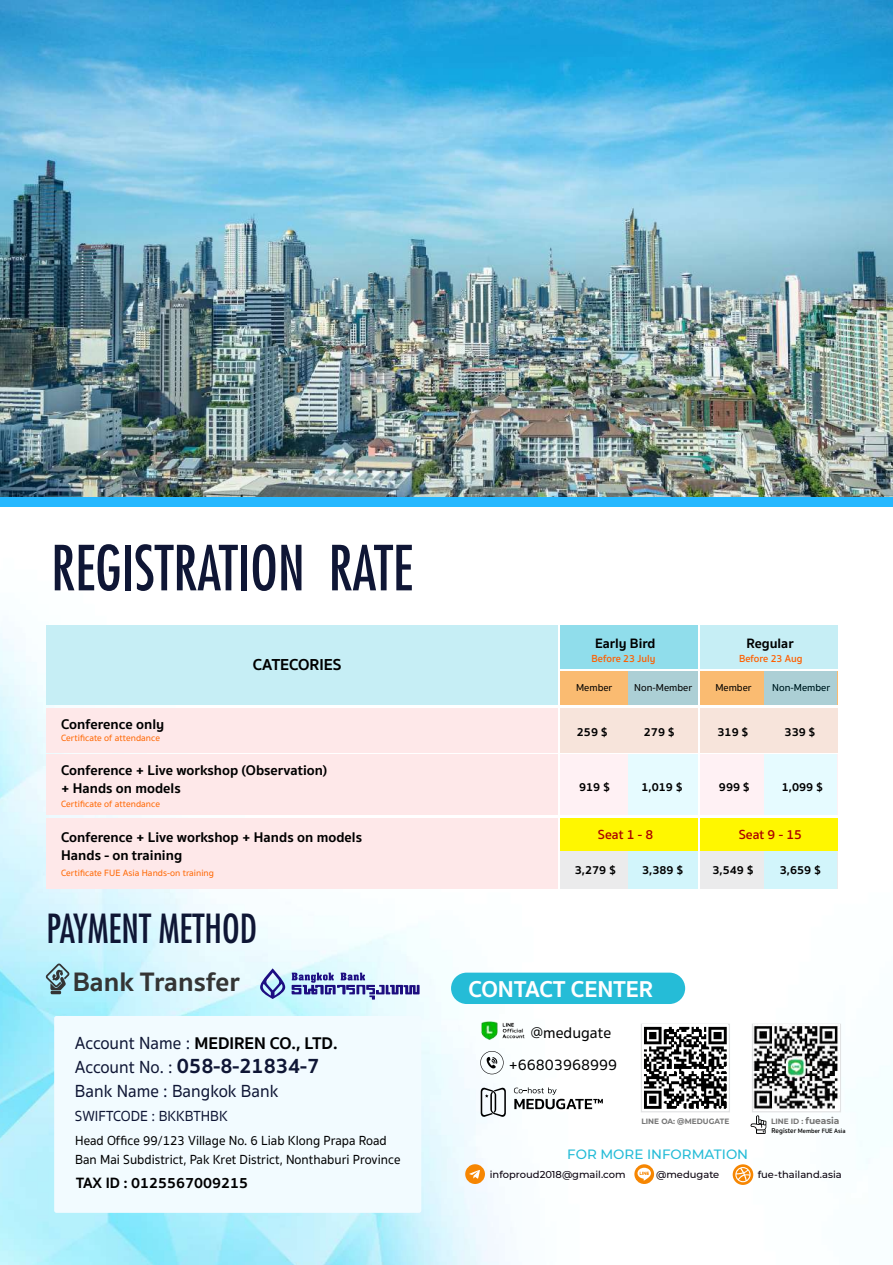
<style>
.page{position:relative;width:893px;height:1265px;background:#fff}
.page>*{position:absolute;margin:0;border:0;box-sizing:border-box;transform-origin:0 0}
.t1{font:condensed 60.45px "Futura Std";color:#0f1635;scale:.95 1}
.t2{font:condensed 39px "Futura Std";color:#0f1635;scale:.95 1}
.t3{font:700 27.3px "Sukhumvit Set";color:#343434}
.t4{font:700 23.55px "Sukhumvit Set";color:#fff}
.t5{font:700 21.75px "Sukhumvit Set";color:#0f1635;scale:.95 1}
.t6{font:500 18px "Sukhumvit Set";color:#0f1635;scale:.95 1}
.t7{font:700 17.4px "Sukhumvit Set";color:#000}
.t8{font:700 16.2px "Sukhumvit Set";color:#000}
.t9{font:500 15.75px/32.4px "Sukhumvit Set";color:#000}
.t10{font:700 15.3px "Sukhumvit Set";color:#000}
.t11{font:500 15px "Sukhumvit Set";color:#0f1635;scale:.95 1}
.t12{font:700 14.4px/18px "Sukhumvit Set";color:#000}
.t13{font:700 13.95px "Sukhumvit Set";color:#000}
.t14{font:500 13.5px/19.2px "Sukhumvit Set";color:#000;scale:.96 1}
.t15{font:500 13.5px "Montserrat";color:#25bcd7}
.t16{font:600 13.5px "Sukhumvit Set";letter-spacing:-.005em;color:#ac0100}
.t17{font:700 12px "Sukhumvit Set";color:#000}
.t18{font:600 10.5px "Sukhumvit Set";color:#ff5f00}
.t19{font:500 10.35px "Sukhumvit Set";color:#000}
.t20{font:500 9.9px "Montserrat";color:#09000d}
.t21{font:500 9.3px "Sukhumvit Set";color:#f60}
.t22{font:700 7.65px "Montserrat";color:#767676}
.t23{font:600 6.45px "Sukhumvit Set";color:#000;scale:.96 1}
.s1{font-weight:500;font-size:18px;color:#0f1635}
.s2{font-weight:500;font-size:18px}
.s3{font-size:9.3px}
.s4{font-size:7.2px}
</style>
<div class="page">
<img style="left:0;top:625px;width:893px;height:639px">
<img style="left:0;top:0;width:893px;height:498px">
<div style="left:561px;top:708px;width:137px;height:44px;background:#f7e4db"></div>
<div style="left:700px;top:708px;width:137px;height:44px;background:#f7e4db"></div>
<div style="left:700px;top:625px;width:137px;height:43px;background:#c6eef5"></div>
<div style="left:47px;top:625px;width:511px;height:79px;background:#c6eef5"></div>
<div style="left:47px;top:708px;width:511px;height:44px;background:#fee8e9"></div>
<div style="left:47px;top:754px;width:511px;height:60px;background:#fee8e9"></div>
<div style="left:47px;top:818px;width:511px;height:70px;background:#fee8e9"></div>
<div style="left:561px;top:625px;width:137px;height:43px;background:#90ddeb"></div>
<div style="left:561px;top:818px;width:137px;height:70px;background:#ebebec"></div>
<div style="left:700px;top:671px;width:137px;height:33px;background:#fabb71"></div>
<div style="left:561px;top:671px;width:137px;height:33px;background:#fabb71"></div>
<div style="left:700px;top:818px;width:137px;height:70px;background:#ebebec"></div>
<div style="left:561px;top:754px;width:137px;height:60px;background:#fff1f4"></div>
<div style="left:700px;top:754px;width:137px;height:60px;background:#fff1f4"></div>
<div style="left:628px;top:671px;width:70px;height:33px;background:#accfd5"></div>
<div style="left:764px;top:671px;width:73px;height:33px;background:#accfd5"></div>
<div style="left:628px;top:850px;width:70px;height:38px;background:#cdf0f6"></div>
<div style="left:764px;top:850px;width:73px;height:38px;background:#cdf0f6"></div>
<div style="left:628px;top:754px;width:70px;height:60px;background:#e6fbff"></div>
<div style="left:764px;top:754px;width:73px;height:60px;background:#e6fbff"></div>
<div style="left:561px;top:818px;width:137px;height:32px;background:#fff700"></div>
<div style="left:700px;top:818px;width:137px;height:32px;background:#fff700"></div>
<svg style="left:46px;top:963px;width:23px;height:31px"></svg>
<div style="left:0;top:498px;width:893px;height:9px;background:#26b8ff"></div>
<div style="left:54px;top:1015px;width:367px;height:197px;background:#f2fbff;border-radius:2px"></div>
<svg style="left:259px;top:968px;width:161px;height:31px;background:#a8b8db"></svg>
<div style="left:451px;top:972px;width:234px;height:31px;background:#25bcd7;border-radius:16px"></div>
<svg style="left:481px;top:1086px;width:25px;height:31px"></svg>
<svg style="left:514px;top:1087px;width:89px;height:22px"></svg>
<img style="left:480px;top:1007px;width:46px;height:46px">
<svg style="left:480px;top:1050px;width:24px;height:24px"></svg>
<div style="left:465px;top:1164px;width:20px;height:19px;background:#f68602;border-radius:50%"></div>
<svg style="left:469px;top:1170px;width:11px;height:8px"></svg>
<svg style="left:634px;top:1164px;width:20px;height:19px"></svg>
<svg style="left:637px;top:1167px;width:14px;height:13px"></svg>
<svg style="left:733px;top:1164px;width:20px;height:20px"></svg>
<svg style="left:735px;top:1166px;width:16px;height:16px"></svg>
<div style="left:641px;top:1023px;width:89px;height:89px;background:#fff;border:1px solid #e2e3e4"></div>
<img style="left:642px;top:1024px;width:85px;height:85px">
<div style="left:752px;top:1023px;width:89px;height:89px;background:#fff;border:1px solid #e2e3e4"></div>
<img style="left:754px;top:1024px;width:85px;height:85px">
<svg style="left:750px;top:1115px;width:16px;height:18px"></svg>
<h1 class="t1" style="left:51px;top:531px;width:382px">REGISTRATION RATE</h1>
<p class="t8" style="left:253px;top:652px;width:90px">CATECORIES</p>
<p class="t12" style="left:61px;top:715px;width:105px">Conference only</p>
<p class="t12" style="left:61px;top:761px;width:268px">Conference + Live workshop (Observation) + Hands on models</p>
<p class="t12" style="left:61px;top:828px;width:302px">Conference + Live workshop + Hands on models<br>Hands - on training</p>
<p class="t21" style="left:61px;top:731px;width:100px">Certificate of attendance</p>
<p class="t21" style="left:61px;top:797px;width:100px">Certificate of attendance</p>
<p class="t21" style="left:61px;top:866px;width:154px">Certificate FUE Asia Hands-on training</p>
<h2 class="t2" style="left:47px;top:905px;width:223px">PAYMENT METHOD</h2>
<h3 class="t3" style="left:73px;top:960px;width:169px">Bank Transfer</h3>
<p class="t7" style="left:75px;top:1029px;width:264px"><span class="s1">Account Name :</span> MEDIREN CO., LTD.</p>
<h3 class="t5" style="left:75px;top:1049px;width:259px"><span class="s2">Account No. :</span> 058-8-21834-7</h3>
<p class="t6" style="left:75px;top:1078px;width:216px">Bank Name : Bangkok Bank</p>
<p class="t11" style="left:75px;top:1105px;width:162px">SWIFTCODE : BKKBTHBK</p>
<p class="t14" style="left:75px;top:1130px;width:340px">Head Office 99/123 Village No. 6 Liab Klong Prapa Road<br>Ban Mai Subdistrict, Pak Kret District, Nonthaburi Province</p>
<p class="t10" style="left:76px;top:1171px;width:174px">TAX ID : 0125567009215</p>
<p class="t13" style="left:595px;top:633px;width:62px">Early Bird</p>
<p class="t13" style="left:746px;top:633px;width:49px">Regular</p>
<p class="t18" style="left:592px;top:650px;width:65px">Before 23 July</p>
<p class="t18" style="left:739px;top:650px;width:65px">Before 23 Aug</p>
<p class="t19" style="left:576px;top:680px;width:38px">Member</p>
<p class="t19" style="left:634px;top:680px;width:59px">Non-Member</p>
<p class="t19" style="left:715px;top:680px;width:38px">Member</p>
<p class="t19" style="left:772px;top:680px;width:59px">Non-Member</p>
<p class="t17" style="left:577px;top:722px;width:33px">259 $</p>
<p class="t17" style="left:644px;top:722px;width:33px">279 $</p>
<p class="t17" style="left:718px;top:722px;width:33px">319 $</p>
<p class="t17" style="left:785px;top:722px;width:33px">339 $</p>
<p class="t17" style="left:579px;top:777px;width:33px">919 $</p>
<p class="t17" style="left:642px;top:777px;width:43px">1,019 $</p>
<p class="t17" style="left:719px;top:777px;width:33px">999 $</p>
<p class="t17" style="left:782px;top:777px;width:43px">1,099 $</p>
<p class="t16" style="left:598px;top:825px;width:57px">Seat 1 - 8</p>
<p class="t16" style="left:739px;top:825px;width:65px">Seat 9 - 15</p>
<p class="t17" style="left:575px;top:861px;width:43px">3,279 $</p>
<p class="t17" style="left:642px;top:861px;width:43px">3,389 $</p>
<p class="t17" style="left:712px;top:861px;width:43px">3,549 $</p>
<p class="t17" style="left:780px;top:861px;width:43px">3,659 $</p>
<h3 class="t4" style="left:468px;top:971px;width:186px">CONTACT CENTER</h3>
<p class="t9" style="left:509px;top:1016px;width:110px;text-indent:22px">@medugate +66803968999</p>
<p class="t22" style="left:641px;top:1116px;width:89px">LINE OA: @MEDUGATE</p>
<p class="t22" style="left:771px;top:1116px;width:70px">LINE ID : <span class="s3">fueasia</span></p>
<p class="t23" style="left:772px;top:1125px;width:78px"><span class="s4">Register</span> Member FUE Asia</p>
<p class="t15" style="left:567px;top:1144px;width:182px">FOR MORE INFORMATION</p>
<p class="t20" style="left:490px;top:1167px;width:137px">infoproud2018@gmail.com</p>
<p class="t20" style="left:656px;top:1167px;width:65px">@medugate</p>
<p class="t20" style="left:758px;top:1167px;width:86px">fue-thailand.asia</p>
</div>
